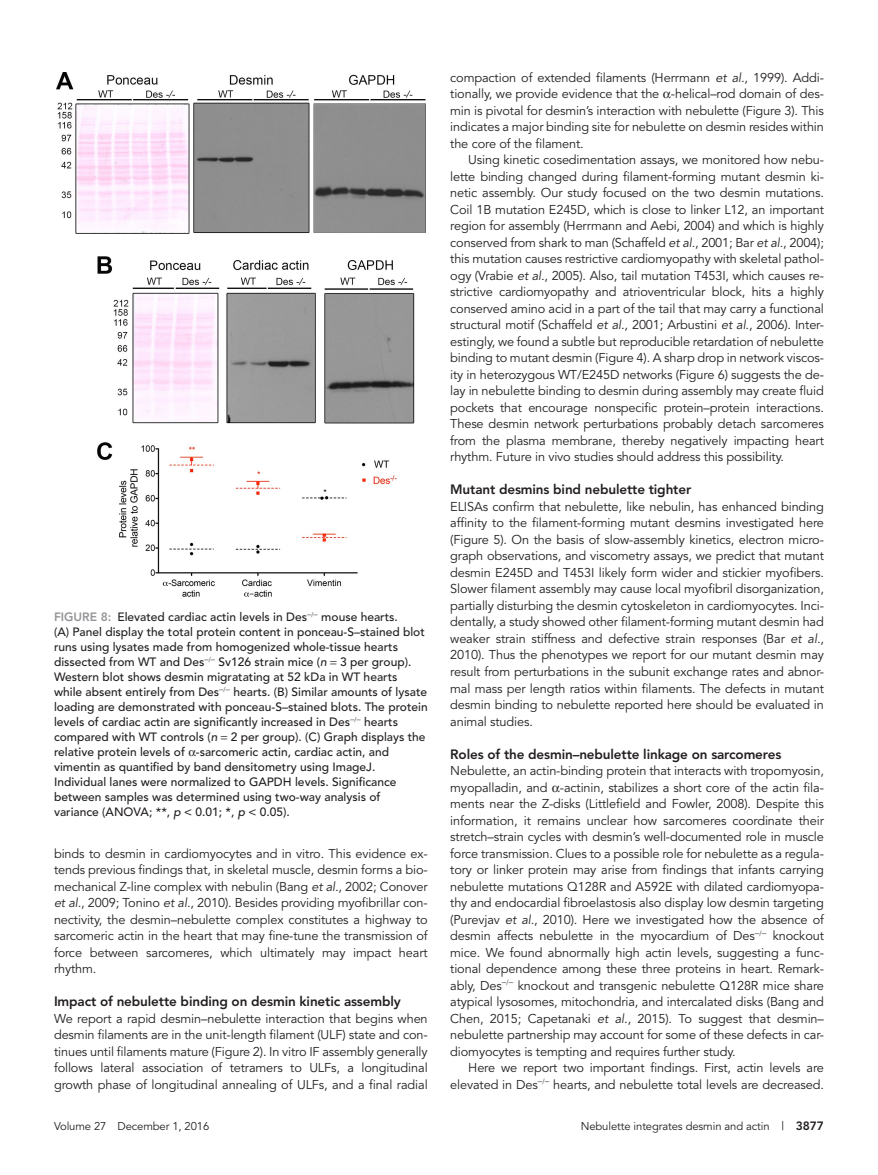
<style>
.page{position:relative;width:878px;height:1175px;background:#fff}
.page>*{position:absolute;margin:0;border:0;box-sizing:border-box;transform-origin:0 0}
.t1{font:800 13.5px "Avenir";letter-spacing:-.01em;color:#231f20}
.ParaFL{font:12.75px/16.5px "Avenir";letter-spacing:-.01em;color:#231f20;text-align:justify}
.Para{font:12.75px/16.5px "Avenir";letter-spacing:-.01em;color:#231f20;text-align:justify}
.FigCaption{font:500 12px/15px "Avenir";color:#231f20}
.t2{font:11.25px "Avenir";letter-spacing:-.01em;color:#231f20}
.s1{font-weight:800;color:#939598}
.s2{font-style:italic}
.s3{font-size:12px}
.s4{font-weight:800;font-size:12px}
</style>
<div class="page">
<img style="left:56px;top:72px;width:369px;height:525px">
<p class="FigCaption" style="left:54px;top:609px;width:375px"><span class="s1">FIGURE 8:</span> Elevated cardiac actin levels in Des− − mouse hearts.<br>(A) Panel display the total protein content in ponceau-S–stained blot runs using lysates made from homogenized whole-tissue hearts dissected from WT and Des− − Sv126 strain mice (<span class="s2">n</span> 3 per group).<br>Western blot shows desmin migratating at 52 kDa in WT hearts while absent entirely from Des− − hearts. (B) Similar amounts of lysate loading are demonstrated with ponceau-S–stained blots. The protein levels of cardiac actin are significantly increased in Des− − hearts compared with WT controls (<span class="s2">n</span> 2 per group). (C) Graph displays the relative protein levels of -sarcomeric actin, cardiac actin, and vimentin as quantified by band densitometry using ImageJ.<br>Individual lanes were normalized to GAPDH levels. Significance between samples was determined using two-way analysis of variance (ANOVA; **, <span class="s2">p</span> &lt; 0.01; *, <span class="s2">p</span> &lt; 0.05).</p>
<p class="ParaFL" style="left:54px;top:845px;width:375px">binds to desmin in cardiomyocytes and in vitro. This evidence ex&shy;tends previous findings that, in skeletal muscle, desmin forms a bio&shy;mechanical Z-line complex with nebulin (Bang <span class="s2">et al.</span>, 2002; Conover <span class="s2">et al.</span>, 2009; Tonino <span class="s2">et al.</span>, 2010). Besides providing myofibrillar con&shy;nectivity, the desmin–nebulette complex constitutes a highway to sarcomeric actin in the heart that may fine-tune the transmission of force between sarcomeres, which ultimately may impact heart rhythm.</p>
<h2 class="t1" style="left:54px;top:993px;width:348px">Impact of nebulette binding on desmin kinetic assembly</h2>
<p class="ParaFL" style="left:54px;top:1010px;width:375px">We report a rapid desmin–nebulette interaction that begins when desmin filaments are in the unit-length filament (ULF) state and con&shy;tinues until filaments mature (Figure 2). In vitro IF assembly generally follows lateral association of tetramers to ULFs, a longitudinal growth phase of longitudinal annealing of ULFs, and a final radial</p>
<p class="ParaFL" style="left:450px;top:69px;width:375px">compaction of extended filaments (Herrmann <span class="s2">et al.</span>, 1999). Addi&shy;tionally, we provide evidence that the -helical–rod domain of des&shy;min is pivotal for desmin’s interaction with nebulette (Figure 3). This indicates a major binding site for nebulette on desmin resides within the core of the filament.</p>
<p class="Para" style="left:450px;top:152px;width:375px;text-indent:18px">Using kinetic cosedimentation assays, we monitored how nebu&shy;lette binding changed during filament-forming mutant desmin ki&shy;netic assembly. Our study focused on the two desmin mutations.<br>Coil 1B mutation E245D, which is close to linker L12, an important region for assembly (Herrmann and Aebi, 2004) and which is highly conserved from shark to man (Schaffeld <span class="s2">et al.</span>, 2001; Bar <span class="s2">et al.</span>, 2004); this mutation causes restrictive cardiomyopathy with skeletal pathol&shy;ogy (Vrabie <span class="s2">et al.</span>, 2005). Also, tail mutation T453I, which causes re&shy;strictive cardiomyopathy and atrioventricular block, hits a highly conserved amino acid in a part of the tail that may carry a functional structural motif (Schaffeld <span class="s2">et al.</span>, 2001; Arbustini <span class="s2">et al.</span>, 2006). Inter&shy;estingly, we found a subtle but reproducible retardation of nebulette binding to mutant desmin (Figure 4). A sharp drop in network viscos&shy;ity in heterozygous WT/E245D networks (Figure 6) suggests the de&shy;lay in nebulette binding to desmin during assembly may create fluid pockets that encourage nonspecific protein–protein interactions.<br>These desmin network perturbations probably detach sarcomeres from the plasma membrane, thereby negatively impacting heart rhythm. Future in vivo studies should address this possibility.</p>
<h2 class="t1" style="left:450px;top:482px;width:242px">Mutant desmins bind nebulette tighter</h2>
<p class="ParaFL" style="left:450px;top:498px;width:375px">ELISAs confirm that nebulette, like nebulin, has enhanced binding affinity to the filament-forming mutant desmins investigated here (Figure 5). On the basis of slow-assembly kinetics, electron micro&shy;graph observations, and viscometry assays, we predict that mutant desmin E245D and T453I likely form wider and stickier myofibers.<br>Slower filament assembly may cause local myofibril disorganization, partially disturbing the desmin cytoskeleton in cardiomyocytes. Inci&shy;dentally, a study showed other filament-forming mutant desmin had weaker strain stiffness and defective strain responses (Bar <span class="s2">et al.</span>, 2010). Thus the phenotypes we report for our mutant desmin may result from perturbations in the subunit exchange rates and abnor&shy;mal mass per length ratios within filaments. The defects in mutant desmin binding to nebulette reported here should be evaluated in animal studies.</p>
<h2 class="t1" style="left:450px;top:746px;width:332px">Roles of the desmin–nebulette linkage on sarcomeres</h2>
<p class="ParaFL" style="left:450px;top:762px;width:375px">Nebulette, an actin-binding protein that interacts with tropomyosin, myopalladin, and -actinin, stabilizes a short core of the actin fila&shy;ments near the Z-disks (Littlefield and Fowler, 2008). Despite this information, it remains unclear how sarcomeres coordinate their stretch–strain cycles with desmin’s well-documented role in muscle force transmission. Clues to a possible role for nebulette as a regula&shy;tory or linker protein may arise from findings that infants carrying nebulette mutations Q128R and A592E with dilated cardiomyopa&shy;thy and endocardial fibroelastosis also display low desmin targeting (Purevjav <span class="s2">et al.</span>, 2010). Here we investigated how the absence of desmin affects nebulette in the myocardium of Des− − knockout mice. We found abnormally high actin levels, suggesting a func&shy;tional dependence among these three proteins in heart. Remark&shy;ably, Des− − knockout and transgenic nebulette Q128R mice share atypical lysosomes, mitochondria, and intercalated disks (Bang and Chen, 2015; Capetanaki <span class="s2">et al.</span>, 2015). To suggest that desmin– nebulette partnership may account for some of these defects in car&shy;diomyocytes is tempting and requires further study.</p>
<p class="Para" style="left:450px;top:1059px;width:375px;text-align:right">Here we report two important findings. First, actin levels are elevated in Des− − hearts, and nebulette total levels are decreased.</p>
<p class="t2" style="left:54px;top:1119px;width:157px">Volume 27 December 1, 2016</p>
<p class="t2" style="left:580px;top:1119px;width:245px">Nebulette integrates desmin and actin <span class="s3">|</span> <span class="s4">3877</span></p>
</div>
